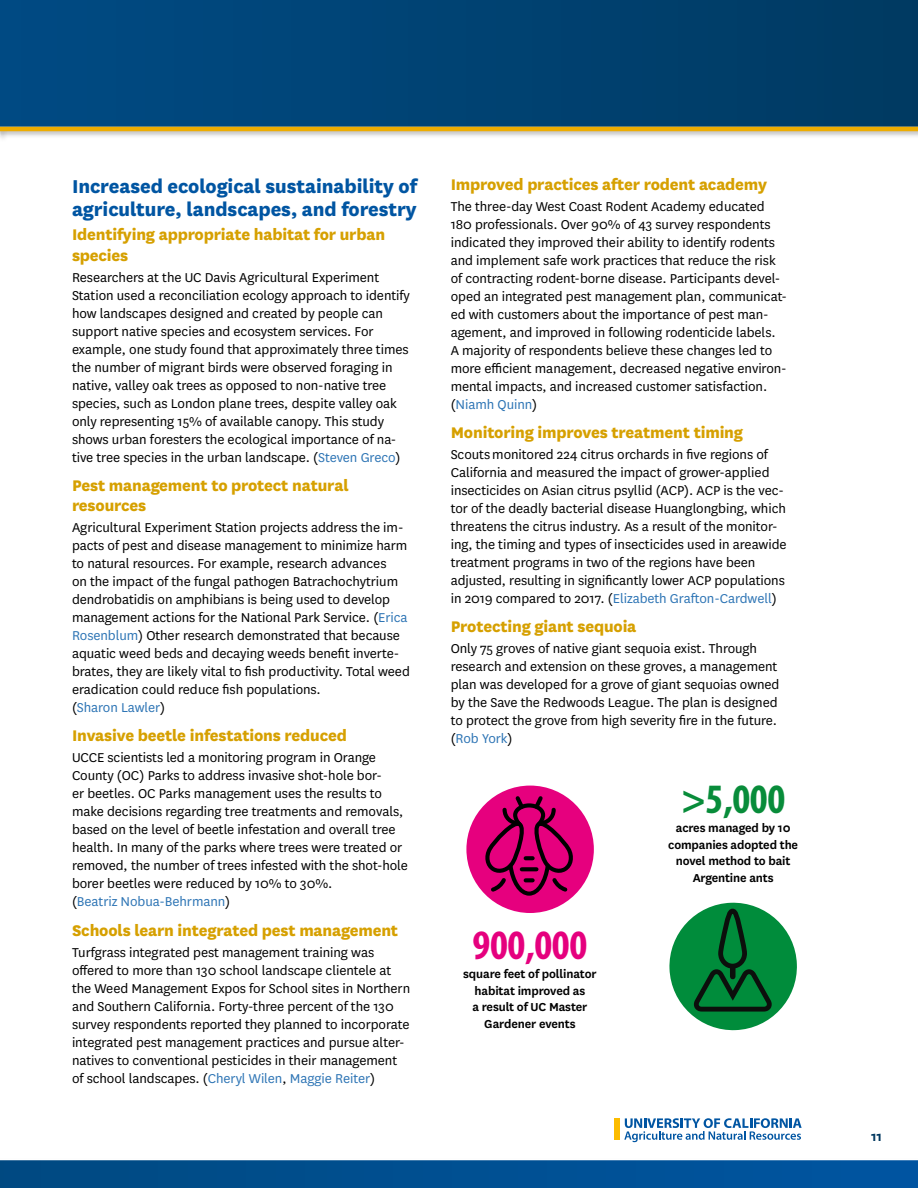
<style>
.page{position:relative;width:918px;height:1188px;background:#fff}
.page>*{position:absolute;margin:0;border:0;box-sizing:border-box;transform-origin:0 0}
.t1{font:700 condensed 42px "Myriad Pro";letter-spacing:-.01em;color:#e5007e}
.t2{font:700 condensed 42px "Myriad Pro";color:#088c3a}
.t3{font:800 21.75px/23.2px "National";letter-spacing:-.005em;color:#0055a2}
.t4{font:800 18px/20.2px "National";letter-spacing:-.01em;color:#d6a000}
.t5{font:15px/18px "National";letter-spacing:-.005em;color:#000}
.t6{font:700 15px "National";color:#00385f}
.t7{font:600 13.5px/16.5px "National";letter-spacing:-.01em;color:#000;text-align:center}
.s1{color:#2e75b5}
</style>
<div class="page">
<svg style="left:624px;top:1118px;width:178px;height:24px"></svg>
<div style="left:615px;top:1118px;width:5px;height:22px;background:#fcbc00"></div>
<svg style="left:0;top:0;width:918px;height:126px;background:#004272"></svg>
<svg style="left:0;top:1160px;width:918px;height:28px;background:#025092"></svg>
<div style="left:0;top:126px;width:918px;height:13px;background:#000;opacity:.2"></div>
<hr style="left:0;top:127px;width:918px;height:4px;background:#edac00">
<div style="left:466px;top:786px;width:128px;height:127px;background:#e6007e;border-radius:50%"></div>
<svg style="left:484px;top:793px;width:90px;height:105px"></svg>
<svg style="left:669px;top:902px;width:128px;height:129px"></svg>
<h2 class="t3" style="left:72px;top:173px;width:346px">Increased ecological sustainability of agriculture, landscapes, and forestry</h2>
<p class="t4" style="left:72px;top:223px;width:315px">Identifying appropriate habitat for urban species</p>
<p class="t5" style="left:72px;top:267px;width:339px">Researchers at the UC Davis Agricultural Experiment Station used a reconciliation ecology approach to identify how landscapes designed and created by people can support native species and ecosystem services. For example, one study found that approximately three times the number of migrant birds were observed foraging in native, valley oak trees as opposed to non-native tree species, such as London plane trees, despite valley oak only representing 15% of available canopy. This study shows urban foresters the ecological importance of na&shy;tive tree species in the urban landscape. (<span class="s1">Steven Greco</span>)</p>
<p class="t4" style="left:72px;top:474px;width:278px">Pest management to protect natural resources</p>
<p class="t5" style="left:72px;top:518px;width:339px">Agricultural Experiment Station projects address the im&shy;pacts of pest and disease management to minimize harm to natural resources. For example, research advances<br>on the impact of the fungal pathogen Batrachochytrium dendrobatidis on amphibians is being used to develop management actions for the National Park Service. (<span class="s1">Erica Rosenblum</span>) Other research demonstrated that because aquatic weed beds and decaying weeds benefit inverte&shy;brates, they are likely vital to fish productivity. Total weed eradication could reduce fish populations.<br>(<span class="s1">Sharon Lawler</span>)</p>
<p class="t4" style="left:72px;top:724px;width:276px">Invasive beetle infestations reduced</p>
<p class="t5" style="left:72px;top:748px;width:337px">UCCE scientists led a monitoring program in Orange County (OC) Parks to address invasive shot-hole bor-<br>er beetles. OC Parks management uses the results to make decisions regarding tree treatments and removals, based on the level of beetle infestation and overall tree health. In many of the parks where trees were treated or removed, the number of trees infested with the shot-hole borer beetles were reduced by 10% to 30%.<br>(<span class="s1">Beatriz Nobua-Behrmann</span>)</p>
<p class="t4" style="left:72px;top:919px;width:328px">Schools learn integrated pest management</p>
<p class="t5" style="left:72px;top:942px;width:340px">Turfgrass integrated pest management training was offered to more than 130 school landscape clientele at the Weed Management Expos for School sites in Northern and Southern California. Forty-three percent of the 130 survey respondents reported they planned to incorporate integrated pest management practices and pursue alter&shy;natives to conventional pesticides in their management of school landscapes. (<span class="s1">Cheryl Wilen</span>, <span class="s1">Maggie Reiter</span>)</p>
<p class="t4" style="left:451px;top:173px;width:318px">Improved practices after rodent academy</p>
<p class="t5" style="left:451px;top:197px;width:338px">The three-day West Coast Rodent Academy educated 180 professionals. Over 90% of 43 survey respondents indicated they improved their ability to identify rodents and implement safe work practices that reduce the risk of contracting rodent-borne disease. Participants devel&shy;oped an integrated pest management plan, communicat&shy;ed with customers about the importance of pest man&shy;agement, and improved in following rodenticide labels.<br>A majority of respondents believe these changes led to more efficient management, decreased negative environ&shy;mental impacts, and increased customer satisfaction. (<span class="s1">Niamh Quinn</span>)</p>
<p class="t4" style="left:451px;top:421px;width:294px">Monitoring improves treatment timing</p>
<p class="t5" style="left:451px;top:445px;width:337px">Scouts monitored 224 citrus orchards in five regions of California and measured the impact of grower-applied insecticides on Asian citrus psyllid (ACP). ACP is the vec&shy;tor of the deadly bacterial disease Huanglongbing, which threatens the citrus industry. As a result of the monitor&shy;ing, the timing and types of insecticides used in areawide treatment programs in two of the regions have been adjusted, resulting in significantly lower ACP populations in 2019 compared to 2017. (<span class="s1">Elizabeth Grafton-Cardwell</span>)</p>
<p class="t4" style="left:451px;top:615px;width:187px">Protecting giant sequoia</p>
<p class="t5" style="left:451px;top:639px;width:330px">Only 75 groves of native giant sequoia exist. Through research and extension on these groves, a management plan was developed for a grove of giant sequoias owned by the Save the Redwoods League. The plan is designed to protect the grove from high severity fire in the future. (<span class="s1">Rob York</span>)</p>
<h1 class="t1" style="left:473px;top:918px;width:116px">900,000</h1>
<p class="t7" style="left:463px;top:965px;width:135px">square feet of pollinator habitat improved as<br>a result of UC Master<br>Gardener events</p>
<h1 class="t2" style="left:681px;top:772px;width:106px">&gt;5,000</h1>
<p class="t7" style="left:668px;top:819px;width:132px">acres managed by 10 companies adopted the novel method to bait<br>Argentine ants</p>
<p class="t6" style="left:871px;top:1126px;width:12px">11</p>
</div>
